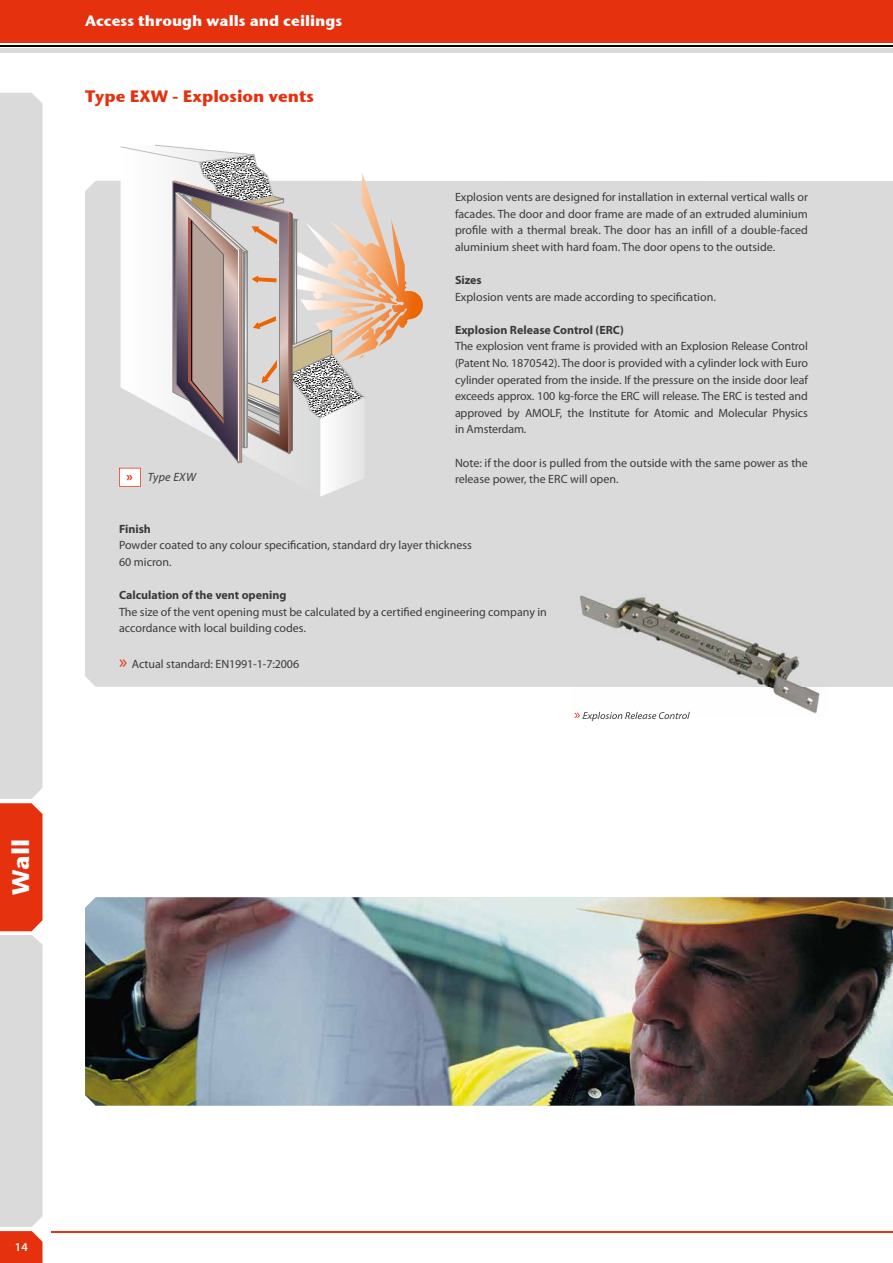
<style>
.page{position:relative;width:893px;height:1263px;background:#fff}
.page>*{position:absolute;margin:0;border:0;box-sizing:border-box;transform-origin:0 0}
.t1{font:700 24px "Stone Sans ITC";color:#fff}
.t2{font:700 16.5px "Stone Sans ITC";color:#e6310e}
.t3{font:700 15px "Stone Sans ITC";color:#fff}
.t4{font:12px/16.6px "Myriad Pro";color:#3b3b3a}
.t5{font:700 12px "Myriad Pro";color:#3b3b3a}
.t6{font:italic 12px "Myriad Pro";letter-spacing:.02em;color:#3b3b3a}
.t7{font:600 12px "Myriad Pro";color:#fffef5}
.t8{font:italic 10.5px "Myriad Pro";color:#3b3b3a}
.s1{font-weight:700;font-style:normal;font-size:13.5px;color:#e6310e}
.s2{font-size:19.5px;color:#e6310e}
.s3{font-style:normal;font-size:15px;color:#e6310e}
</style>
<div class="page">
<div style="left:0;top:0;width:893px;height:43px;background:#e6310e"></div>
<hr style="left:0;top:45px;width:893px;height:1px;background:#000">
<hr style="left:51px;top:1231px;width:842px;height:2px;background:#e6310e">
<div style="left:0;top:48px;width:893px;height:5px;background:#dadada"></div>
<svg style="left:0;top:93px;width:43px;height:1170px;background:#dcc4c0"></svg>
<div style="left:85px;top:181px;width:808px;height:506px;background:#dadada"></div>
<svg style="left:119px;top:145px;width:306px;height:352px"></svg>
<img style="left:572px;top:541px;width:257px;height:173px">
<svg style="left:574px;top:713px;width:6px;height:4px"></svg>
<img style="left:583px;top:712px;width:107px;height:5px">
<img style="left:85px;top:897px;width:808px;height:209px">
<h1 class="t1" style="left:-1px;top:895px;width:58px;rotate:-90deg">Wall</h1>
<p class="t3" style="left:85px;top:8px;width:259px">Access through walls and ceilings</p>
<h2 class="t2" style="left:85px;top:81px;width:230px">Type EXW - Explosion vents</h2>
<p class="t6" style="left:126px;top:470px;width:71px"><span class="s1">»</span> Type EXW</p>
<p class="t4" style="left:455px;top:189px;width:354px;text-align:justify">Explosion vents are designed for installation in external vertical walls or facades. The door and door frame are made of an extruded aluminium profile with a thermal break. The door has an infill of a double-faced aluminium sheet with hard foam. The door opens to the outside.</p>
<p class="t5" style="left:455px;top:272px;width:28px">Sizes</p>
<p class="t4" style="left:455px;top:288px;width:262px">Explosion vents are made according to specification.</p>
<p class="t5" style="left:455px;top:322px;width:170px">Explosion Release Control (ERC)</p>
<p class="t4" style="left:455px;top:338px;width:354px;text-align:justify">The explosion vent frame is provided with an Explosion Release Control (Patent No. 1870542). The door is provided with a cylinder lock with Euro cylinder operated from the inside. If the pressure on the inside door leaf exceeds approx. 100 kg-force the ERC will release. The ERC is tested and approved by AMOLF, the Institute for Atomic and Molecular Physics in Amsterdam.</p>
<p class="t4" style="left:455px;top:454px;width:354px">Note: if the door is pulled from the outside with the same power as the release power, the ERC will open.</p>
<p class="t5" style="left:119px;top:521px;width:33px">Finish</p>
<p class="t4" style="left:119px;top:537px;width:354px">Powder coated to any colour specification, standard dry layer thickness<br>60 micron.</p>
<p class="t5" style="left:119px;top:587px;width:169px">Calculation of the vent opening</p>
<p class="t4" style="left:119px;top:603px;width:429px">The size of the vent opening must be calculated by a certified engineering company in accordance with local building codes.</p>
<p class="t4" style="left:119px;top:656px;width:182px"><span class="s2">x</span> Actual standard: EN1991-1-7:2006</p>
<p class="t8" style="left:574px;top:709px;width:117px"><span class="s3">x</span> Explosion Release Control</p>
<p class="t7" style="left:15px;top:1239px;width:15px">14</p>
</div>
